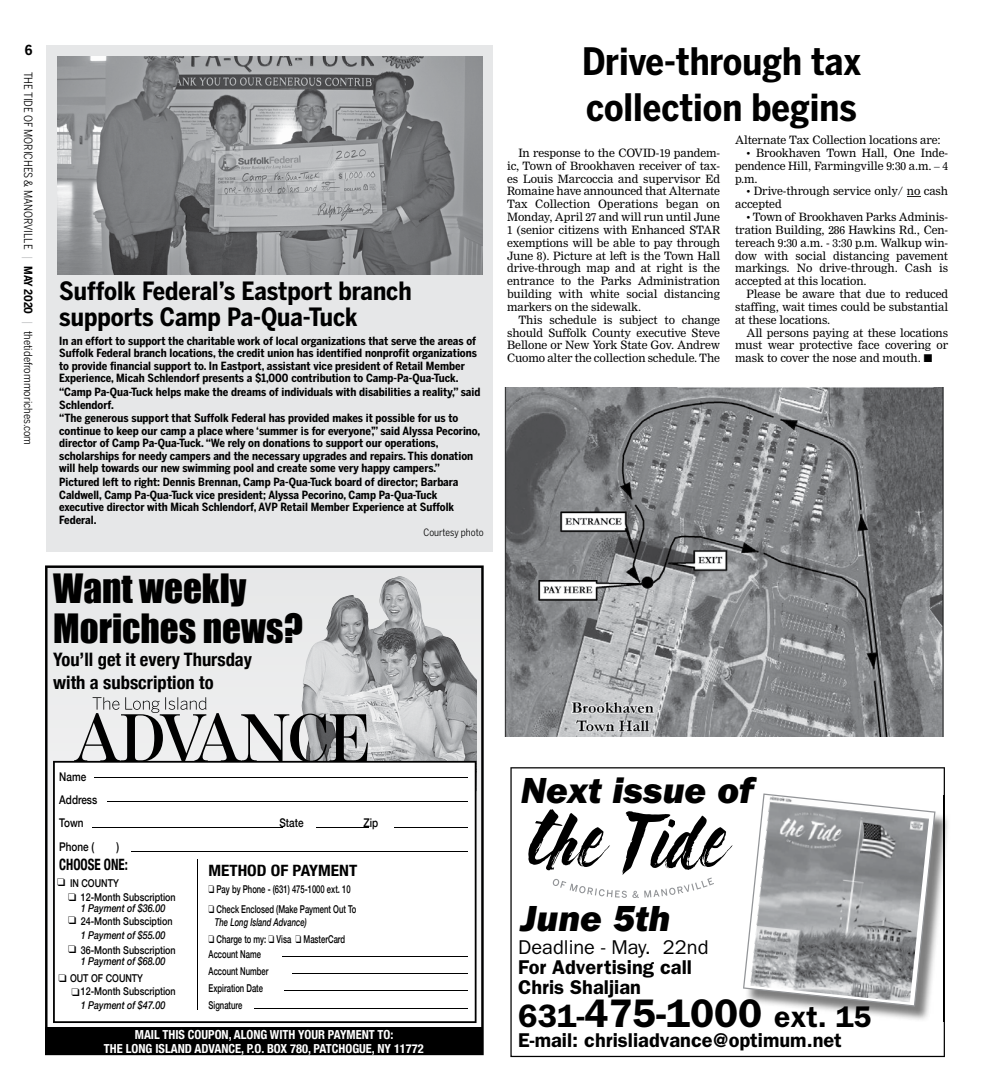
<style>
.page{position:relative;width:990px;height:1092px;background:#fff}
.page>*{position:absolute;margin:0;border:0;box-sizing:border-box;transform-origin:0 0}
.t1{font:600 40px "ITC Franklin Gothic Std";color:#000}
.t2{font:700 37.5px/46.2px "Benton Sans Condensed";color:#000}
.t3{font:37.5px "ITC Franklin Gothic Std Hvy It";color:#000}
.t4{font:37.12px/39.5px "Impact";color:#000}
.t5{font:700 25px/26.2px "Benton Sans Condensed";color:#000}
.t6{font:600 20px/20px "ITC Franklin Gothic Std";color:#000}
.t7{font:20px "ITC Franklin Gothic Std";color:#000}
.t8{font:700 condensed 18.5px/23px "Helvetica Neue";color:#000}
.t9{font:700 condensed 15.62px "Helvetica Neue";color:#000;scale:1.1 1}
.t10{font:700 condensed 15.62px "Helvetica Neue";color:#000;scale:.83 1}
.t11{font:700 13.75px "Benton Sans Condensed";color:#000}
.t12{font:700 condensed 12.38px/13.9px "Helvetica Neue";color:#fff;text-align:center}
.t13{font:500 12px/23px "Helvetica Neue";color:#000;scale:.83 1}
.t14{font:11.25px/12.9px "Nimrod MT Std";letter-spacing:-.01em;color:#000;text-align:justify}
.t15{font:700 11.25px/12.5px "Benton Sans Condensed";color:#000}
.t16{font:11.25px "Benton Sans Condensed";color:#000}
.t17{font:500 10.75px/17.1px "Helvetica Neue";color:#000;scale:.71 1}
.t18{font:500 10.75px/11px "Helvetica Neue";color:#000;text-align:center;scale:.83 1}
.t19{font:italic 500 10.75px "Helvetica Neue";color:#000;scale:.83 1}
.t20{font:10px "Benton Sans Condensed";letter-spacing:-.01em;color:#000}
.s1{color:#bcbec0}
.s2{font-weight:700}
.s3{font-style:italic}
.s4{font-size:32.5px}
.s5{font-size:30px}
</style>
<div class="page">
<svg style="left:45px;top:565px;width:439px;height:489px;fill:#e9eaeb"></svg>
<div style="left:45px;top:1027px;width:437px;height:27px;background:#000"></div>
<img style="left:301px;top:576px;width:176px;height:184px">
<svg style="left:74px;top:697px;width:294px;height:63px"></svg>
<svg style="left:53px;top:760px;width:424px;height:262px"></svg>
<hr style="left:95px;top:777px;width:373px;height:1px;background:#000">
<hr style="left:107px;top:801px;width:361px;height:1px;background:#000">
<hr style="left:131px;top:851px;width:337px;height:1px;background:#000">
<hr style="left:282px;top:956px;width:186px;height:1px;background:#000">
<hr style="left:197px;top:859px;width:1px;height:150px;background:#000">
<hr style="left:292px;top:973px;width:176px;height:1px;background:#000">
<hr style="left:284px;top:990px;width:184px;height:1px;background:#000">
<hr style="left:254px;top:1008px;width:214px;height:1px;background:#000">
<hr style="left:316px;top:826px;width:52px;height:1px;background:#000">
<hr style="left:93px;top:826px;width:190px;height:1px;background:#000">
<hr style="left:394px;top:827px;width:74px;height:1px;background:#000">
<svg style="left:510px;top:767px;width:435px;height:289px"></svg>
<img style="left:745px;top:795px;width:203px;height:226px">
<img style="left:944px;top:795px;width:1px;height:226px">
<svg style="left:743px;top:793px;width:193px;height:213px"></svg>
<svg style="left:528px;top:809px;width:205px;height:88px"></svg>
<img style="left:521px;top:907px;width:152px;height:27px">
<svg style="left:519px;top:904px;width:83px;height:27px"></svg>
<svg style="left:613px;top:904px;width:57px;height:27px"></svg>
<svg style="left:907px;top:196px;width:13px;height:1px"></svg>
<img style="left:504px;top:388px;width:440px;height:348px">
<div style="left:46px;top:45px;width:447px;height:506px;background:#e6e7e8"></div>
<img style="left:58px;top:56px;width:424px;height:218px">
<svg style="left:58px;top:878px;width:7px;height:7px"></svg>
<svg style="left:69px;top:916px;width:7px;height:7px"></svg>
<p class="t11" style="left:25px;top:42px;width:9px">6</p>
<p class="t16" style="left:35px;top:72px;width:375px;rotate:90deg">THE TIDE OF MORICHES &amp; MANORVILLE <span class="s1">|</span> <span class="s2">MAY 2020</span> <span class="s1">|</span> thetidefrommoriches.com</p>
<h3 class="t5" style="left:59px;top:278px;width:354px">Suffolk Federal’s Eastport branch supports Camp Pa-Qua-Tuck</h3>
<p class="t15" style="left:59px;top:334px;width:419px">In an effort to support the charitable work of local organizations that serve the areas of Suffolk Federal branch locations, the credit union has identified nonprofit organizations to provide financial support to. In Eastport, assistant vice president of Retail Member Experience, Micah Schlendorf presents a $1,000 contribution to Camp-Pa-Qua-Tuck.</p>
<p class="t15" style="left:59px;top:386px;width:423px">“Camp Pa-Qua-Tuck helps make the dreams of individuals with disabilities a reality,” said<br>Schlendorf.</p>
<p class="t15" style="left:59px;top:412px;width:423px">“The generous support that Suffolk Federal has provided makes it possible for us to continue to keep our camp a place where ‘summer is for everyone’,” said Alyssa Pecorino, director of Camp Pa-Qua-Tuck. “We rely on donations to support our operations, scholarships for needy campers and the necessary upgrades and repairs. This donation will help towards our new swimming pool and create some very happy campers.”</p>
<p class="t15" style="left:59px;top:476px;width:401px">Pictured left to right: Dennis Brennan, Camp Pa-Qua-Tuck board of director; Barbara Caldwell, Camp Pa-Qua-Tuck vice president; Alyssa Pecorino, Camp Pa-Qua-Tuck executive director with Micah Schlendorf, AVP Retail Member Experience at Suffolk Federal.</p>
<p class="t20" style="left:424px;top:526px;width:62px">Courtesy photo</p>
<h3 class="t4" style="left:53px;top:567px;width:251px">Want weekly<br>Moriches news?</h3>
<h3 class="t8" style="left:53px;top:646px;width:200px">You’ll get it every Thursday with a subscription to</h3>
<h2 class="t2" style="left:582px;top:38px;width:281px">Drive-through tax collection begins</h2>
<p class="t14" style="left:507px;top:146px;width:215px;text-indent:11px">In response to the COVID-19 pandem&shy;ic, Town of Brookhaven receiver of tax&shy;es Louis Marcoccia and supervisor Ed Romaine have announced that Alternate Tax Collection Operations began on Monday, April 27 and will run until June 1 (senior citizens with Enhanced STAR exemptions will be able to pay through June 8). Picture at left is the Town Hall drive-through map and at right is the entrance to the Parks Administration building with white social distancing markers on the sidewalk.</p>
<p class="t14" style="left:507px;top:312px;width:215px;text-indent:11px">This schedule is subject to change should Suffolk County executive Steve Bellone or New York State Gov. Andrew Cuomo alter the collection schedule. The</p>
<p class="t14" style="left:735px;top:133px;width:207px">Alternate Tax Collection locations are:</p>
<p class="t14" style="left:735px;top:146px;width:215px;text-indent:11px">• Brookhaven Town Hall, One Inde&shy;pendence Hill, Farmingville 9:30 a.m. – 4 p.m.</p>
<p class="t14" style="left:735px;top:184px;width:214px;text-indent:11px">• Drive-through service only/ no cash accepted</p>
<p class="t14" style="left:735px;top:210px;width:215px;text-indent:11px">• Town of Brookhaven Parks Adminis&shy;tration Building, 286 Hawkins Rd., Cen&shy;tereach 9:30 a.m. - 3:30 p.m. Walkup win&shy;dow with social distancing pavement markings. No drive-through. Cash is accepted at this location.</p>
<p class="t14" style="left:735px;top:287px;width:215px;text-indent:11px">Please be aware that due to reduced staffing, wait times could be substantial at these locations.</p>
<p class="t14" style="left:735px;top:325px;width:215px;text-indent:11px">All persons paying at these locations must wear protective face covering or mask to cover the nose and mouth. ■</p>
<p class="t13" style="left:59px;top:763px;width:47px">Name<br>Address<br>Town</p>
<p class="t13" style="left:59px;top:834px;width:44px">Phone (</p>
<p class="t13" style="left:117px;top:834px;width:5px">)</p>
<h3 class="t10" style="left:59px;top:851px;width:84px">CHOOSE ONE:</h3>
<p class="t18" style="left:70px;top:876px;width:60px">IN COUNTY</p>
<p class="t18" style="left:68px;top:890px;width:131px">❑ 12-Month Subscription<br><span class="s3">1 Payment of $36.00</span></p>
<p class="t18" style="left:81px;top:914px;width:112px">24-Month Subsciption</p>
<p class="t19" style="left:81px;top:925px;width:103px">1 Payment of $55.00</p>
<p class="t18" style="left:68px;top:943px;width:131px">❑ 36-Month Subscription<br><span class="s3">1 Payment of $68.00</span></p>
<p class="t18" style="left:58px;top:971px;width:104px">❑ OUT OF COUNTY</p>
<p class="t18" style="left:71px;top:983px;width:127px;line-height:13.4px">❑12-Month Subscription<br><span class="s3">1 Payment of $47.00</span></p>
<p class="t13" style="left:279px;top:809px;width:31px">State</p>
<p class="t13" style="left:364px;top:809px;width:19px">Zip</p>
<h3 class="t9" style="left:209px;top:857px;width:137px">METHOD OF PAYMENT</h3>
<p class="t17" style="left:209px;top:879px;width:202px">❑ Pay by Phone - (631) 475-1000 ext. 10</p>
<p class="t17" style="left:215px;top:902px;width:201px;line-height:12.4px;text-indent:-6px">❑ Check Enclosed (Make Payment Out To<br><span class="s3">The Long Island Advance)</span></p>
<p class="t17" style="left:209px;top:930px;width:194px;line-height:14.8px">❑ Charge to my: ❑ Visa ❑ MasterCard<br>Account Name</p>
<p class="t17" style="left:209px;top:961px;width:86px">Account Number<br>Expiration Date<br>Signature</p>
<p class="t12" style="left:104px;top:1026px;width:321px">MAIL THIS COUPON, ALONG WITH YOUR PAYMENT TO:<br>THE LONG ISLAND ADVANCE, P.O. BOX 780, PATCHOGUE, NY 11772</p>
<h2 class="t3" style="left:521px;top:768px;width:234px">Next issue of</h2>
<h2 class="t3" style="left:521px;top:896px;width:151px">June 5th</h2>
<h3 class="t7" style="left:518px;top:935px;width:192px">Deadline - May. 22nd</h3>
<h3 class="t6" style="left:518px;top:956px;width:175px">For Advertising call<br>Chris Shaljian</h3>
<h1 class="t1" style="left:518px;top:989px;width:355px"><span class="s4">631-</span>475-1000 <span class="s5">ext. 15</span></h1>
<h3 class="t6" style="left:518px;top:1030px;width:325px">E-mail: chrisliadvance@optimum.net</h3>
</div>
